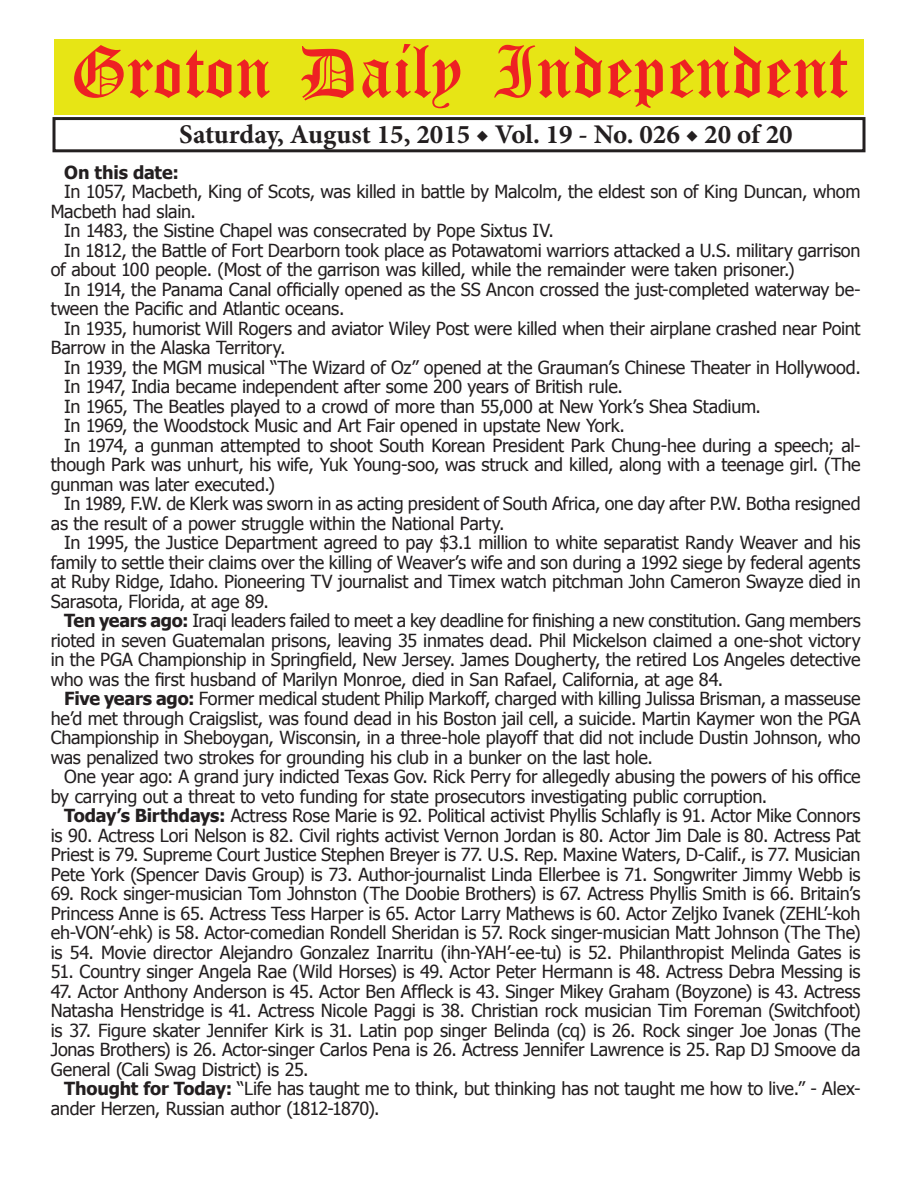
<style>
.page{position:relative;width:918px;height:1188px;background:#fff}
.page>*{position:absolute;margin:0;border:0;box-sizing:border-box;transform-origin:0 0}
.t1{font:54px "Old English Five";color:#ee2123}
.t2{font:700 27px "Minion Pro";color:#231f20}
.t3{font:18px/19.5px "Tahoma";letter-spacing:-.015em;color:#231f20;text-align:justify}
.t4{font:700 18px "Tahoma";letter-spacing:-.005em;color:#231f20}
.s1{font-weight:700}
</style>
<div class="page">
<div style="left:52px;top:117px;width:814px;height:35px;border:3px solid #231f20"></div>
<div style="left:54px;top:40px;width:810px;height:75px;background:#e7e515"></div>
<h1 class="t1" style="left:70px;top:47px;width:779px">Groton Daily Independent</h1>
<h2 class="t2" style="left:179px;top:116px;width:615px">Saturday, August 15, 2015 ◆ Vol. 19 - No. 026 ◆ 20 of 20</h2>
<p class="t4" style="left:64px;top:160px;width:116px">On this date:</p>
<p class="t3" style="left:64px;top:181px;width:798px">In 1057, Macbeth, King of Scots, was killed in battle by Malcolm, the eldest son of King Duncan, whom</p>
<p class="t3" style="left:51px;top:201px;width:147px">Macbeth had slain.</p>
<p class="t3" style="left:64px;top:220px;width:491px">In 1483, the Sistine Chapel was consecrated by Pope Sixtus IV.</p>
<p class="t3" style="left:64px;top:240px;width:798px">In 1812, the Battle of Fort Dearborn took place as Potawatomi warriors attacked a U.S. military garrison</p>
<p class="t3" style="left:51px;top:259px;width:746px">of about 100 people. (Most of the garrison was killed, while the remainder were taken prisoner.)</p>
<p class="t3" style="left:64px;top:279px;width:798px">In 1914, the Panama Canal officially opened as the SS Ancon crossed the just-completed waterway be-</p>
<p class="t3" style="left:51px;top:298px;width:295px">tween the Pacific and Atlantic oceans.</p>
<p class="t3" style="left:64px;top:318px;width:798px">In 1935, humorist Will Rogers and aviator Wiley Post were killed when their airplane crashed near Point</p>
<p class="t3" style="left:51px;top:337px;width:236px">Barrow in the Alaska Territory.</p>
<p class="t3" style="left:64px;top:357px;width:798px">In 1939, the MGM musical “The Wizard of Oz” opened at the Grauman’s Chinese Theater in Hollywood.</p>
<p class="t3" style="left:64px;top:376px;width:560px">In 1947, India became independent after some 200 years of British rule.</p>
<p class="t3" style="left:64px;top:396px;width:698px">In 1965, The Beatles played to a crowd of more than 55,000 at New York’s Shea Stadium.</p>
<p class="t3" style="left:64px;top:415px;width:562px">In 1969, the Woodstock Music and Art Fair opened in upstate New York.</p>
<p class="t3" style="left:64px;top:435px;width:798px">In 1974, a gunman attempted to shoot South Korean President Park Chung-hee during a speech; al-</p>
<p class="t3" style="left:51px;top:454px;width:811px">though Park was unhurt, his wife, Yuk Young-soo, was struck and killed, along with a teenage girl. (The</p>
<p class="t3" style="left:51px;top:474px;width:226px">gunman was later executed.)</p>
<p class="t3" style="left:64px;top:493px;width:798px">In 1989, F.W. de Klerk was sworn in as acting president of South Africa, one day after P.W. Botha resigned</p>
<p class="t3" style="left:51px;top:513px;width:455px">as the result of a power struggle within the National Party.</p>
<p class="t3" style="left:64px;top:532px;width:798px">In 1995, the Justice Department agreed to pay $3.1 million to white separatist Randy Weaver and his</p>
<p class="t3" style="left:51px;top:552px;width:811px">family to settle their claims over the killing of Weaver’s wife and son during a 1992 siege by federal agents</p>
<p class="t3" style="left:51px;top:571px;width:812px">at Ruby Ridge, Idaho. Pioneering TV journalist and Timex watch pitchman John Cameron Swayze died in</p>
<p class="t3" style="left:51px;top:591px;width:220px">Sarasota, Florida, at age 89.</p>
<p class="t3" style="left:64px;top:610px;width:798px"><span class="s1">Ten years ago:</span> Iraqi leaders failed to meet a key deadline for finishing a new constitution. Gang members</p>
<p class="t3" style="left:51px;top:630px;width:811px">rioted in seven Guatemalan prisons, leaving 35 inmates dead. Phil Mickelson claimed a one-shot victory</p>
<p class="t3" style="left:51px;top:649px;width:811px">in the PGA Championship in Springfield, New Jersey. James Dougherty, the retired Los Angeles detective</p>
<p class="t3" style="left:51px;top:669px;width:674px">who was the first husband of Marilyn Monroe, died in San Rafael, California, at age 84.</p>
<p class="t3" style="left:64px;top:688px;width:798px"><span class="s1">Five years ago:</span> Former medical student Philip Markoff, charged with killing Julissa Brisman, a masseuse</p>
<p class="t3" style="left:51px;top:708px;width:812px">he’d met through Craigslist, was found dead in his Boston jail cell, a suicide. Martin Kaymer won the PGA</p>
<p class="t3" style="left:51px;top:727px;width:811px">Championship in Sheboygan, Wisconsin, in a three-hole playoff that did not include Dustin Johnson, who</p>
<p class="t3" style="left:51px;top:747px;width:604px">was penalized two strokes for grounding his club in a bunker on the last hole.</p>
<p class="t3" style="left:64px;top:766px;width:798px">One year ago: A grand jury indicted Texas Gov. Rick Perry for allegedly abusing the powers of his office</p>
<p class="t3" style="left:51px;top:786px;width:718px">by carrying out a threat to veto funding for state prosecutors investigating public corruption.</p>
<p class="t3" style="left:64px;top:805px;width:798px"><span class="s1">Today’s Birthdays:</span> Actress Rose Marie is 92. Political activist Phyllis Schlafly is 91. Actor Mike Connors</p>
<p class="t3" style="left:51px;top:825px;width:811px">is 90. Actress Lori Nelson is 82. Civil rights activist Vernon Jordan is 80. Actor Jim Dale is 80. Actress Pat</p>
<p class="t3" style="left:51px;top:844px;width:811px">Priest is 79. Supreme Court Justice Stephen Breyer is 77. U.S. Rep. Maxine Waters, D-Calif., is 77. Musician</p>
<p class="t3" style="left:51px;top:864px;width:811px">Pete York (Spencer Davis Group) is 73. Author-journalist Linda Ellerbee is 71. Songwriter Jimmy Webb is</p>
<p class="t3" style="left:51px;top:883px;width:811px">69. Rock singer-musician Tom Johnston (The Doobie Brothers) is 67. Actress Phyllis Smith is 66. Britain’s Princess Anne is 65. Actress Tess Harper is 65. Actor Larry Mathews is 60. Actor Zeljko Ivanek (ZEHL’-koh eh-VON’-ehk) is 58. Actor-comedian Rondell Sheridan is 57. Rock singer-musician Matt Johnson (The The) is 54. Movie director Alejandro Gonzalez Inarritu (ihn-YAH’-ee-tu) is 52. Philanthropist Melinda Gates is</p>
<p class="t3" style="left:51px;top:961px;width:811px">51. Country singer Angela Rae (Wild Horses) is 49. Actor Peter Hermann is 48. Actress Debra Messing is</p>
<p class="t3" style="left:51px;top:981px;width:812px">47. Actor Anthony Anderson is 45. Actor Ben Affleck is 43. Singer Mikey Graham (Boyzone) is 43. Actress Natasha Henstridge is 41. Actress Nicole Paggi is 38. Christian rock musician Tim Foreman (Switchfoot) is 37. Figure skater Jennifer Kirk is 31. Latin pop singer Belinda (cq) is 26. Rock singer Joe Jonas (The Jonas Brothers) is 26. Actor-singer Carlos Pena is 26. Actress Jennifer Lawrence is 25. Rap DJ Smoove da General (Cali Swag District) is 25.</p>
<p class="t3" style="left:51px;top:1078px;width:812px;text-indent:14px"><span class="s1">Thought for Today:</span> “Life has taught me to think, but thinking has not taught me how to live.” - Alex&shy;ander Herzen, Russian author (1812-1870).</p>
</div>
